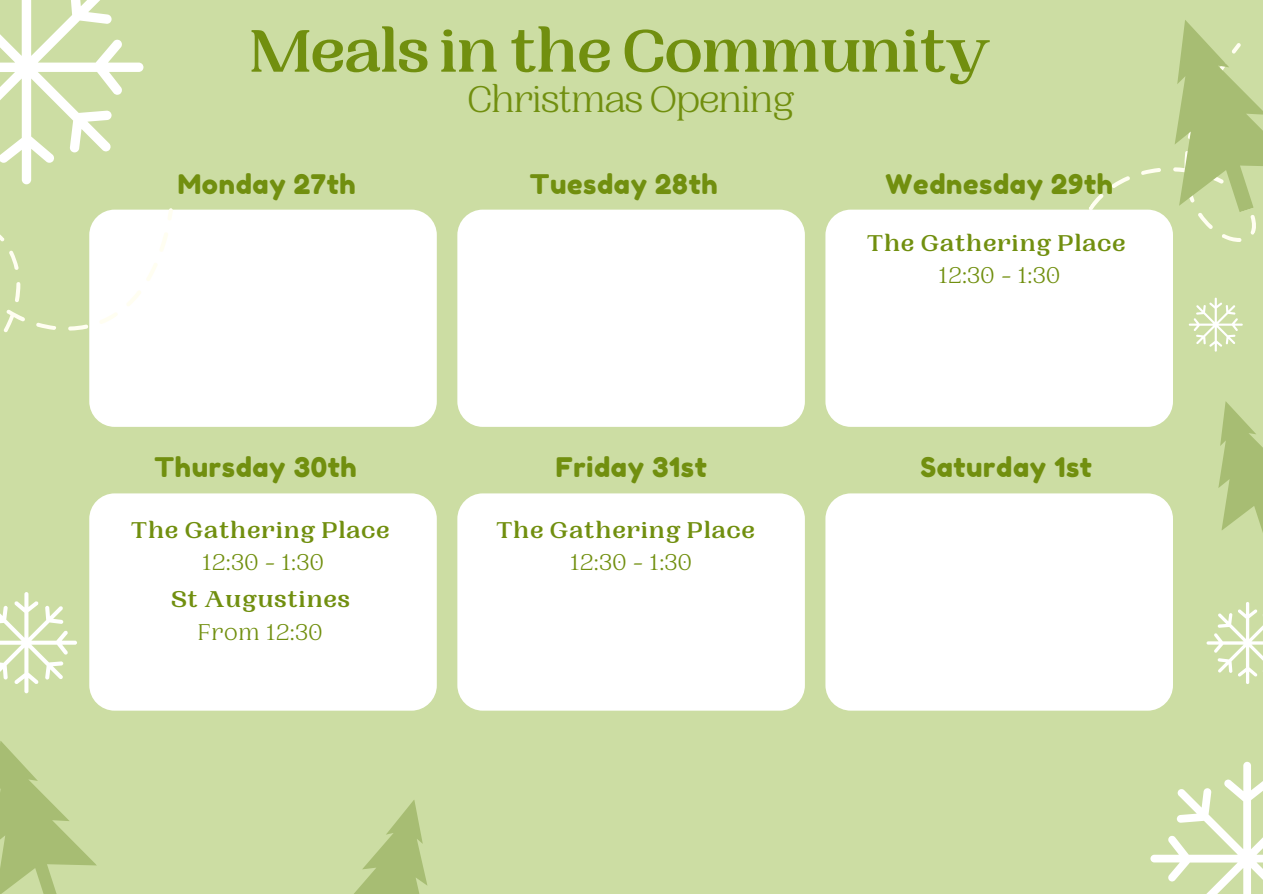
<style>
.page{position:relative;width:1263px;height:894px;background:#fff}
.page>*{position:absolute;margin:0;border:0;box-sizing:border-box;transform-origin:0 0}
.t1{font:700 63px "PP Woodland";letter-spacing:-.03em;color:#718f0f}
.t2{font:39px "PP Woodland";letter-spacing:-.03em;color:#718f0f}
.t3{font:27px "Fredoka One";letter-spacing:.025em;color:#718f0f}
.t4{font:700 24px "PP Woodland";letter-spacing:.025em;color:#718f0f}
.t5{font:24px "PP Woodland";letter-spacing:.025em;color:#718f0f}
</style>
<div class="page">
<div style="left:0;top:0;width:1263px;height:893px;background:#ccdda3"></div>
<svg style="left:355px;top:800px;width:72px;height:93px"></svg>
<div style="left:89px;top:209px;width:348px;height:218px;background:#fff;border-radius:25px"></div>
<svg style="left:163px;top:208px;width:14px;height:12px"></svg>
<svg style="left:100px;top:291px;width:41px;height:33px"></svg>
<svg style="left:68px;top:324px;width:20px;height:7px"></svg>
<svg style="left:146px;top:263px;width:11px;height:18px"></svg>
<svg style="left:160px;top:233px;width:8px;height:19px"></svg>
<svg style="left:0;top:234px;width:19px;height:36px"></svg>
<svg style="left:36px;top:322px;width:20px;height:8px"></svg>
<svg style="left:3px;top:282px;width:22px;height:51px"></svg>
<svg style="left:1089px;top:194px;width:15px;height:15px"></svg>
<svg style="left:0;top:0;width:143px;height:184px"></svg>
<svg style="left:1206px;top:602px;width:57px;height:82px"></svg>
<svg style="left:0;top:592px;width:77px;height:101px"></svg>
<svg style="left:1189px;top:297px;width:54px;height:54px"></svg>
<svg style="left:1218px;top:401px;width:45px;height:132px"></svg>
<svg style="left:0;top:741px;width:97px;height:152px"></svg>
<svg style="left:1150px;top:761px;width:113px;height:132px"></svg>
<svg style="left:1111px;top:20px;width:152px;height:222px"></svg>
<div style="left:89px;top:493px;width:348px;height:217px;background:#fff;border-radius:25px"></div>
<div style="left:825px;top:209px;width:348px;height:218px;background:#fff;border-radius:25px"></div>
<div style="left:457px;top:493px;width:348px;height:217px;background:#fff;border-radius:25px"></div>
<div style="left:457px;top:209px;width:348px;height:218px;background:#fff;border-radius:25px"></div>
<div style="left:825px;top:493px;width:348px;height:217px;background:#fff;border-radius:25px"></div>
<p class="t1" style="left:249px;top:15px;width:743px">Meals in the Community</p>
<p class="t2" style="left:468px;top:77px;width:328px">Christmas Opening</p>
<p class="t3" style="left:178px;top:167px;width:180px">Monday 27th</p>
<p class="t3" style="left:530px;top:167px;width:190px">Tuesday 28th</p>
<p class="t3" style="left:885px;top:167px;width:229px">Wednesday 29th</p>
<p class="t4" style="left:867px;top:229px;width:260px">The Gathering Place</p>
<p class="t5" style="left:939px;top:261px;width:123px">12:30 - 1:30</p>
<p class="t3" style="left:154px;top:450px;width:204px">Thursday 30th</p>
<p class="t3" style="left:556px;top:450px;width:153px">Friday 31st</p>
<p class="t3" style="left:920px;top:450px;width:173px">Saturday 1st</p>
<p class="t4" style="left:131px;top:516px;width:260px">The Gathering Place</p>
<p class="t5" style="left:203px;top:548px;width:123px">12:30 - 1:30</p>
<p class="t4" style="left:496px;top:516px;width:260px">The Gathering Place</p>
<p class="t5" style="left:571px;top:548px;width:123px">12:30 - 1:30</p>
<p class="t4" style="left:171px;top:585px;width:181px">St Augustines</p>
<p class="t5" style="left:198px;top:618px;width:126px">From 12:30</p>
</div>
